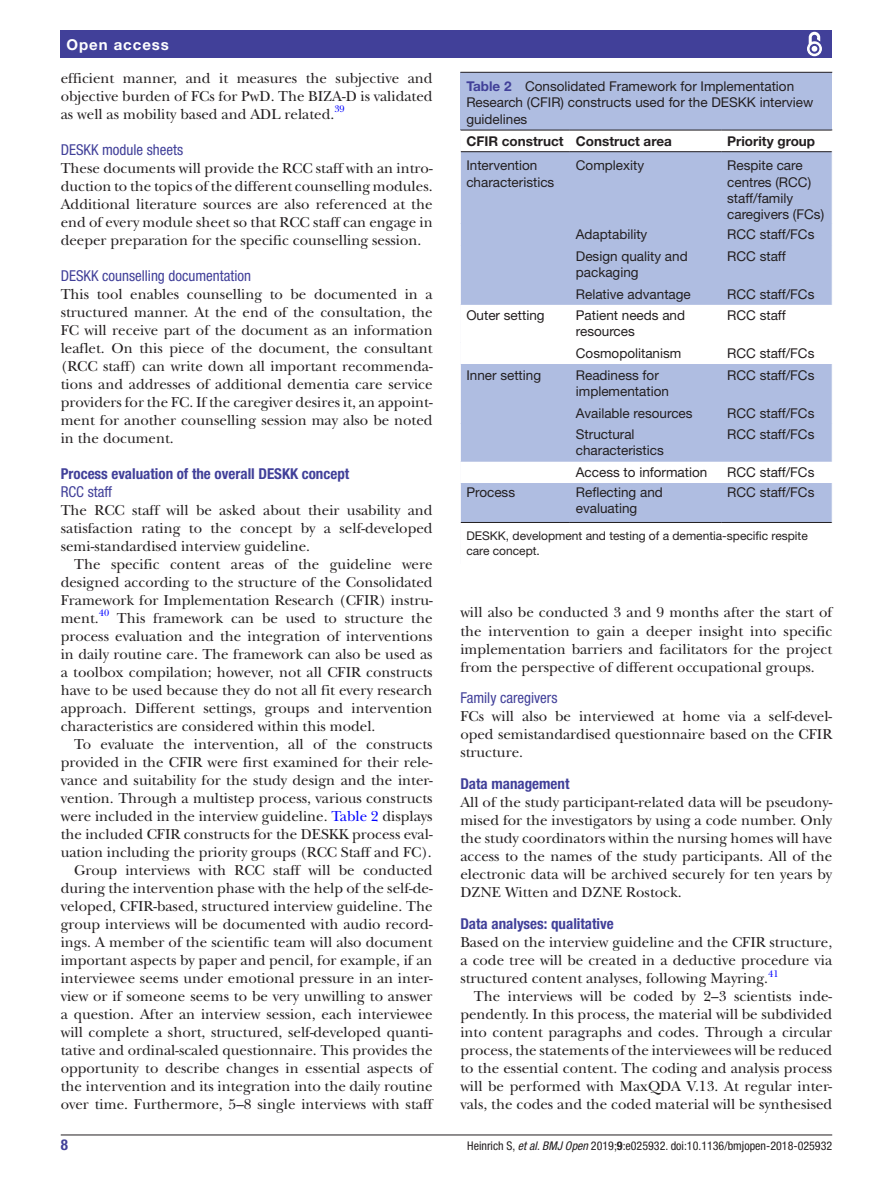
<style>
.page{position:relative;width:893px;height:1191px;background:#fff}
.page>*{position:absolute;margin:0;border:0;box-sizing:border-box;transform-origin:0 0}
.t1{font:15px/18px "New Baskerville";color:#231f20;text-align:justify}
.t2{font:700 condensed 15px "Helvetica Neue LT Std";color:#414099}
.t3{font:condensed 15px "Helvetica Neue LT Std";color:#414099}
.t4{font:700 15px "Helvetica Neue LT Std";letter-spacing:.065em;color:#fff}
.t5{font:13.5px/16.2px "Helvetica Neue LT Std";color:#231f20}
.t6{font:700 13.5px "Helvetica Neue LT Std";color:#231f20}
.t7{font:condensed 12px "Helvetica Neue LT Std";color:#231f20}
.t8{font:12px/15px "Helvetica Neue LT Std";color:#231f20}
.t9{font:9.9px "New Baskerville";color:#00f}
.s1{color:#00f}
.s2{font-weight:700;color:#414099}
.s3{font-style:italic}
.s4{font-weight:700}
</style>
<div class="page">
<hr style="left:61px;top:1134px;width:771px;height:1px;background:#231f20">
<div style="left:61px;top:31px;width:771px;height:27px;background:#414099"></div>
<svg style="left:807px;top:31px;width:15px;height:26px"></svg>
<div style="left:460px;top:73px;width:372px;height:491px;background:#afbde1"></div>
<hr style="left:460px;top:72px;width:372px;height:1px;background:#231f20">
<div style="left:461px;top:131px;width:371px;height:433px;background:#fff"></div>
<svg style="left:461px;top:152px;width:371px;height:370px"></svg>
<hr style="left:460px;top:130px;width:110px;height:1px;background:#231f20">
<hr style="left:460px;top:151px;width:110px;height:1px;background:#231f20">
<hr style="left:570px;top:130px;width:151px;height:1px;background:#231f20">
<hr style="left:570px;top:151px;width:151px;height:1px;background:#231f20">
<hr style="left:721px;top:130px;width:111px;height:1px;background:#231f20">
<hr style="left:721px;top:151px;width:111px;height:1px;background:#231f20">
<hr style="left:570px;top:522px;width:151px;height:1px;background:#231f20">
<hr style="left:721px;top:522px;width:111px;height:1px;background:#231f20">
<hr style="left:460px;top:522px;width:110px;height:1px;background:#231f20">
<svg style="left:460px;top:130px;width:1px;height:22px"></svg>
<hr style="left:460px;top:152px;width:1px;height:71px;background:#fff">
<svg style="left:460px;top:223px;width:1px;height:22px"></svg>
<hr style="left:460px;top:245px;width:1px;height:38px;background:#fff">
<svg style="left:460px;top:283px;width:1px;height:22px"></svg>
<hr style="left:460px;top:305px;width:1px;height:37px;background:#fff">
<svg style="left:460px;top:342px;width:1px;height:22px"></svg>
<hr style="left:460px;top:364px;width:1px;height:38px;background:#fff">
<svg style="left:460px;top:402px;width:1px;height:21px"></svg>
<hr style="left:460px;top:423px;width:1px;height:38px;background:#fff">
<svg style="left:460px;top:461px;width:1px;height:22px"></svg>
<hr style="left:460px;top:483px;width:1px;height:39px;background:#fff">
<hr style="left:460px;top:522px;width:1px;height:42px;background:#fff">
<hr style="left:466px;top:554px;width:366px;height:2px;background:#fff">
<p class="t4" style="left:66px;top:35px;width:104px">Open access</p>
<p class="t1" style="left:61px;top:69px;width:373px">efficient manner, and it measures the subjective and objective burden of FCs for PwD. The BIZA-D is validated as well as mobility based and ADL related.</p>
<p class="t9" style="left:334px;top:103px;width:12px">39</p>
<p class="t3" style="left:61px;top:141px;width:124px">DESKK module sheets</p>
<p class="t1" style="left:61px;top:159px;width:373px">These documents will provide the RCC staff with an intro&shy;duction to the topics of the different counselling modules.<br>Additional literature sources are also referenced at the end of every module sheet so that RCC staff can engage in deeper preparation for the specific counselling session.</p>
<p class="t3" style="left:61px;top:267px;width:192px">DESKK counselling documentation</p>
<p class="t1" style="left:61px;top:285px;width:373px">This tool enables counselling to be documented in a structured manner. At the end of the consultation, the FC will receive part of the document as an information leaflet. On this piece of the document, the consultant (RCC staff) can write down all important recommenda&shy;tions and addresses of additional dementia care service providers for the FC. If the caregiver desires it, an appoint&shy;ment for another counselling session may also be noted in the document.</p>
<p class="t2" style="left:61px;top:465px;width:290px">Process evaluation of the overall DESKK concept</p>
<p class="t3" style="left:61px;top:483px;width:53px">RCC staff</p>
<p class="t1" style="left:61px;top:501px;width:373px">The RCC staff will be asked about their usability and satisfaction rating to the concept by a self-developed semi-standardised interview guideline.</p>
<p class="t1" style="left:61px;top:555px;width:373px;text-indent:14px">The specific content areas of the guideline were designed according to the structure of the Consolidated Framework for Implementation Research (CFIR) instru&shy;ment.</p>
<p class="t9" style="left:99px;top:607px;width:12px">40</p>
<p class="t1" style="left:61px;top:609px;width:373px;text-indent:56px">This framework can be used to structure the process evaluation and the integration of interventions in daily routine care. The framework can also be used as a toolbox compilation; however, not all CFIR constructs have to be used because they do not all fit every research approach. Different settings, groups and intervention characteristics are considered within this model.</p>
<p class="t1" style="left:61px;top:735px;width:373px;text-align:right">To evaluate the intervention, all of the constructs provided in the CFIR were first examined for their rele&shy;vance and suitability for the study design and the inter&shy;vention. Through a multistep process, various constructs were included in the interview guideline. <span class="s1">Table 2</span> displays the included CFIR constructs for the DESKK process eval&shy;uation including the priority groups (RCC Staff and FC).<br>Group interviews with RCC staff will be conducted during the intervention phase with the help of the self-de&shy;veloped, CFIR-based, structured interview guideline. The group interviews will be documented with audio record&shy;ings. A member of the scientific team will also document important aspects by paper and pencil, for example, if an interviewee seems under emotional pressure in an inter&shy;view or if someone seems to be very unwilling to answer a question. After an interview session, each interviewee will complete a short, structured, self-developed quanti&shy;tative and ordinal-scaled questionnaire. This provides the opportunity to describe changes in essential aspects of the intervention and its integration into the daily routine over time. Furthermore, 5–8 single interviews with staff</p>
<p class="t5" style="left:466px;top:77px;width:349px"><span class="s2">Table 2</span> Consolidated Framework for Implementation<br>Research (CFIR) constructs used for the DESKK interview guidelines</p>
<p class="t6" style="left:466px;top:132px;width:207px">CFIR construct Construct area</p>
<p class="t6" style="left:727px;top:132px;width:89px">Priority group</p>
<p class="t5" style="left:466px;top:157px;width:89px">Intervention characteristics</p>
<p class="t5" style="left:576px;top:157px;width:70px">Complexity</p>
<p class="t5" style="left:727px;top:157px;width:98px">Respite care centres (RCC) staff/family caregivers (FCs)</p>
<p class="t5" style="left:576px;top:226px;width:73px">Adaptability</p>
<p class="t5" style="left:727px;top:226px;width:89px">RCC staff/FCs</p>
<p class="t5" style="left:576px;top:248px;width:113px">Design quality and packaging</p>
<p class="t5" style="left:727px;top:248px;width:60px">RCC staff</p>
<p class="t5" style="left:576px;top:285px;width:117px">Relative advantage</p>
<p class="t5" style="left:727px;top:285px;width:89px">RCC staff/FCs</p>
<p class="t5" style="left:466px;top:307px;width:80px">Outer setting</p>
<p class="t5" style="left:576px;top:307px;width:111px">Patient needs and resources</p>
<p class="t5" style="left:727px;top:307px;width:60px">RCC staff</p>
<p class="t5" style="left:576px;top:345px;width:107px">Cosmopolitanism</p>
<p class="t5" style="left:727px;top:345px;width:89px">RCC staff/FCs</p>
<p class="t5" style="left:466px;top:367px;width:76px">Inner setting</p>
<p class="t5" style="left:576px;top:367px;width:95px">Readiness for implementation</p>
<p class="t5" style="left:727px;top:367px;width:89px">RCC staff/FCs</p>
<p class="t5" style="left:576px;top:404px;width:118px">Available resources</p>
<p class="t5" style="left:727px;top:404px;width:89px">RCC staff/FCs</p>
<p class="t5" style="left:576px;top:426px;width:89px">Structural characteristics</p>
<p class="t5" style="left:727px;top:426px;width:89px">RCC staff/FCs</p>
<p class="t5" style="left:576px;top:464px;width:133px">Access to information</p>
<p class="t5" style="left:727px;top:464px;width:89px">RCC staff/FCs</p>
<p class="t5" style="left:466px;top:484px;width:50px">Process</p>
<p class="t5" style="left:576px;top:484px;width:89px">Reflecting and evaluating</p>
<p class="t5" style="left:727px;top:484px;width:89px">RCC staff/FCs</p>
<p class="t8" style="left:466px;top:528px;width:343px">DESKK, development and testing of a dementia-specific respite care concept.</p>
<p class="t1" style="left:460px;top:604px;width:373px">will also be conducted 3 and 9 months after the start of the intervention to gain a deeper insight into specific implementation barriers and facilitators for the project from the perspective of different occupational groups.</p>
<p class="t3" style="left:460px;top:689px;width:99px">Family caregivers</p>
<p class="t1" style="left:460px;top:707px;width:373px">FCs will also be interviewed at home via a self-devel&shy;oped semistandardised questionnaire based on the CFIR structure.</p>
<p class="t2" style="left:460px;top:775px;width:111px">Data management</p>
<p class="t1" style="left:460px;top:793px;width:373px">All of the study participant-related data will be pseudony&shy;mised for the investigators by using a code number. Only the study coordinators within the nursing homes will have access to the names of the study participants. All of the electronic data will be archived securely for ten years by DZNE Witten and DZNE Rostock.</p>
<p class="t2" style="left:460px;top:914px;width:155px">Data analyses: qualitative</p>
<p class="t1" style="left:460px;top:933px;width:373px">Based on the interview guideline and the CFIR structure, a code tree will be created in a deductive procedure via structured content analyses, following Mayring.</p>
<p class="t9" style="left:768px;top:967px;width:12px">41</p>
<p class="t1" style="left:460px;top:987px;width:373px;text-indent:14px">The interviews will be coded by 2–3 scientists inde&shy;pendently. In this process, the material will be subdivided into content paragraphs and codes. Through a circular process, the statements of the interviewees will be reduced to the essential content. The coding and analysis process will be performed with MaxQDA V.13. At regular inter&shy;vals, the codes and the coded material will be synthesised</p>
<p class="t2" style="left:61px;top:1135px;width:9px">8</p>
<p class="t7" style="left:467px;top:1138px;width:366px">Heinrich S, <span class="s3">et al</span>. <span class="s3">BMJ Open</span> 2019;<span class="s4">9</span>:e025932. doi:10.1136/bmjopen-2018-025932</p>
</div>
